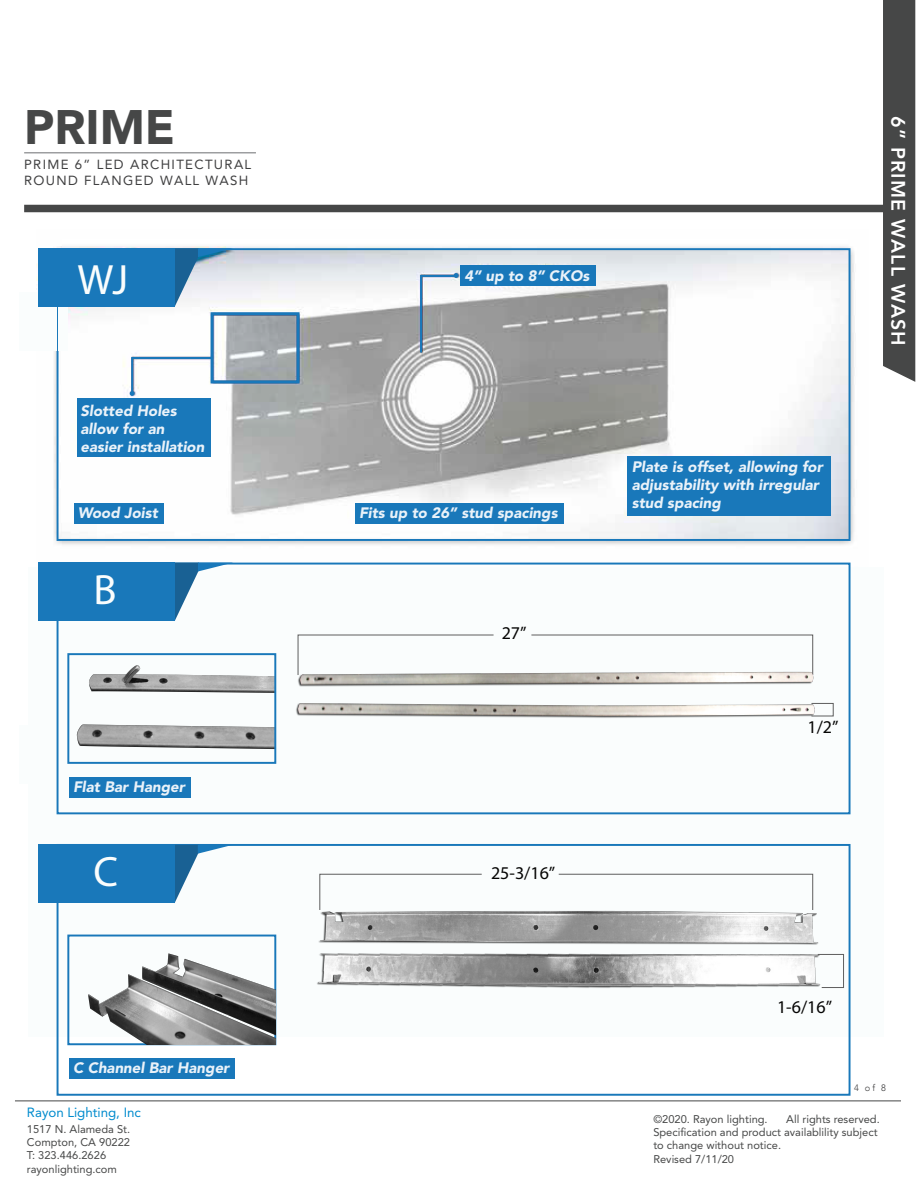
<style>
.page{position:relative;width:918px;height:1188px;background:#fff}
.page>*{position:absolute;margin:0;border:0;box-sizing:border-box;transform-origin:0 0}
.t1{font:900 48px "Avenir LT Std";color:#464747}
.t2{font:42.6px "Myriad Pro";color:#fafdfd}
.t3{font:800 19.5px "Avenir LT";letter-spacing:.06em;color:#fff}
.t4{font:18px "Myriad Pro";color:#050504}
.t5{font:italic 900 15px/18px "Avenir LT Std";color:#eaf2f9}
.t6{font:13.35px "Avenir LT Std";color:#008bcd}
.t7{font:13.2px/15.9px "Avenir LT";letter-spacing:.1em;color:#3f3f40}
.t8{font:11.1px/13.4px "Avenir LT Std";color:#464747;text-align:justify}
.t9{font:300 9.3px "Avenir LT";color:#3f3f40}
</style>
<div class="page">
<div style="left:24px;top:205px;width:875px;height:7px;background:#464747"></div>
<hr style="left:24px;top:152px;width:232px;height:1px;background:#6d6e71">
<div style="left:883px;top:0;width:32px;height:382px;background:#464747"></div>
<img style="left:36px;top:246px;width:819px;height:317px">
<div style="left:78px;top:398px;width:133px;height:59px;background:#1978ba"></div>
<div style="left:627px;top:456px;width:204px;height:59px;background:#1978ba"></div>
<div style="left:461px;top:265px;width:135px;height:20px;background:#1978ba"></div>
<div style="left:355px;top:504px;width:208px;height:20px;background:#1978ba"></div>
<div style="left:74px;top:504px;width:90px;height:20px;background:#1978ba"></div>
<svg style="left:130px;top:356px;width:84px;height:40px"></svg>
<div style="left:211px;top:312px;width:89px;height:71px;border:3px solid #1978ba"></div>
<svg style="left:419px;top:273px;width:40px;height:81px"></svg>
<div style="left:57px;top:248px;width:794px;height:293px;border:2px solid #1978ba"></div>
<div style="left:19px;top:725px;width:38px;height:59px;background:#fafdfd"></div>
<div style="left:19px;top:292px;width:38px;height:58px;background:#fafdfd"></div>
<div style="left:59px;top:292px;width:9px;height:58px;background:#fafdfd"></div>
<svg style="left:175px;top:248px;width:58px;height:59px"></svg>
<div style="left:38px;top:248px;width:137px;height:59px;background:#1978ba"></div>
<div style="left:28px;top:567px;width:856px;height:470px;background:#fafdfd"></div>
<div style="left:57px;top:563px;width:794px;height:251px;border:2px solid #1978ba"></div>
<svg style="left:175px;top:563px;width:58px;height:58px"></svg>
<div style="left:38px;top:563px;width:137px;height:58px;background:#1978ba"></div>
<div style="left:69px;top:777px;width:121px;height:21px;background:#1978ba"></div>
<svg style="left:298px;top:635px;width:196px;height:13px"></svg>
<svg style="left:531px;top:635px;width:282px;height:13px"></svg>
<img style="left:276px;top:648px;width:575px;height:82px">
<img style="left:76px;top:665px;width:197px;height:84px">
<div style="left:67px;top:653px;width:209px;height:111px;border:2px solid #1978ba"></div>
<div style="left:57px;top:844px;width:794px;height:252px;border:2px solid #1978ba"></div>
<svg style="left:174px;top:845px;width:59px;height:58px"></svg>
<div style="left:38px;top:844px;width:136px;height:58px;background:#1978ba"></div>
<div style="left:69px;top:1059px;width:166px;height:20px;background:#1978ba"></div>
<div style="left:67px;top:935px;width:209px;height:110px;border:2px solid #1978ba"></div>
<img style="left:81px;top:934px;width:194px;height:110px">
<img style="left:317px;top:895px;width:534px;height:102px">
<svg style="left:319px;top:874px;width:163px;height:36px"></svg>
<svg style="left:558px;top:874px;width:255px;height:36px"></svg>
<svg style="left:817px;top:954px;width:27px;height:34px"></svg>
<hr style="left:15px;top:1101px;width:886px;height:1px;background:#464747">
<h1 class="t1" style="left:24px;top:98px;width:153px">PRIME</h1>
<h3 class="t3" style="left:910px;top:116px;width:231px;rotate:90deg">6” PRIME WALL WASH</h3>
<p class="t7" style="left:24px;top:157px;width:229px">PRIME 6” LED ARCHITECTURAL<br>ROUND FLANGED WALL WASH</p>
<h2 class="t2" style="left:78px;top:253px;width:52px">WJ</h2>
<h3 class="t5" style="left:465px;top:267px;width:126px">4” up to 8” CKOs</h3>
<h3 class="t5" style="left:81px;top:402px;width:125px">Slotted Holes allow for an easier installation</h3>
<h3 class="t5" style="left:78px;top:504px;width:81px">Wood Joist</h3>
<h3 class="t5" style="left:359px;top:504px;width:200px">Fits up to 26” stud spacings</h3>
<h2 class="t2" style="left:94px;top:564px;width:25px">B</h2>
<h3 class="t5" style="left:73px;top:778px;width:113px">Flat Bar Hanger</h3>
<h2 class="t2" style="left:93px;top:846px;width:26px">C</h2>
<h3 class="t5" style="left:73px;top:1059px;width:158px">C Channel Bar Hanger</h3>
<p class="t6" style="left:27px;top:1105px;width:116px">Rayon Lighting, Inc</p>
<p class="t8" style="left:27px;top:1122px;width:105px">1517 N. Alameda St.<br>Compton, CA 90222<br>T: 323.446.2626</p>
<p class="t8" style="left:27px;top:1162px;width:92px">rayonlighting.com</p>
<h3 class="t4" style="left:502px;top:622px;width:26px">27”</h3>
<h3 class="t4" style="left:491px;top:862px;width:66px">25-3/16”</h3>
<h3 class="t5" style="left:632px;top:458px;width:193px">Plate is offset, allowing for adjustability with irregular stud spacing</h3>
<h3 class="t4" style="left:807px;top:716px;width:33px">1/2”</h3>
<h3 class="t4" style="left:777px;top:996px;width:57px">1-6/16”</h3>
<p class="t9" style="left:854px;top:1082px;width:34px">4 of 8</p>
<p class="t8" style="left:653px;top:1112px;width:228px;text-align:left;text-indent:133px">All rights reserved.<br>Specification and product availablility subject to change without notice.<br>Revised 7/11/20</p>
<p class="t8" style="left:653px;top:1112px;width:116px">©2020. Rayon lighting.</p>
</div>
